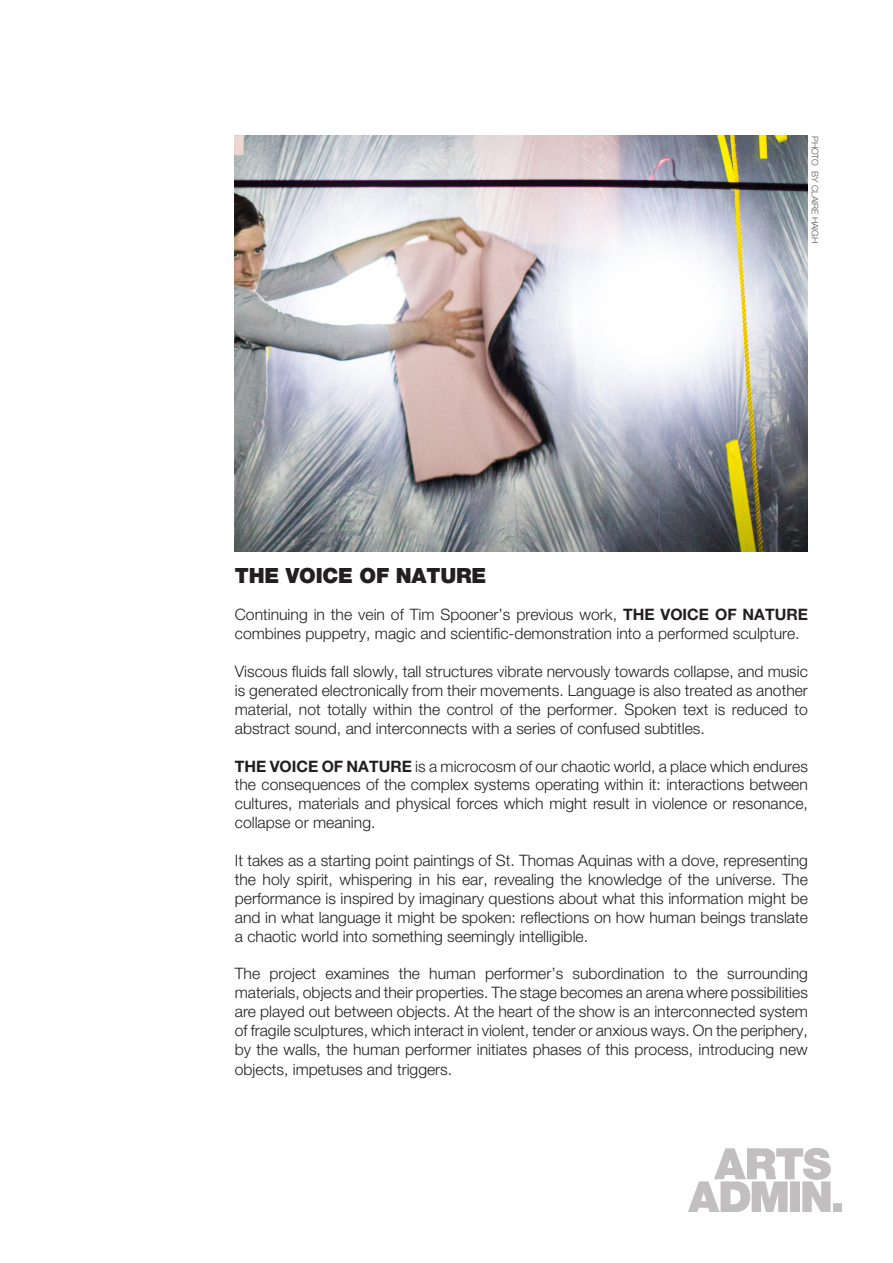
<style>
.page{position:relative;width:893px;height:1263px;background:#fff}
.page>*{position:absolute;margin:0;border:0;box-sizing:border-box;transform-origin:0 0}
.Project_Header1{font:900 21px "Helvetica Neue CELT";letter-spacing:-.01em;color:#231f20}
.Intro_Body{font:300 15.75px/18.9px "Helvetica Neue CELT";color:#231f20;text-align:justify}
.Project_Header2{font:300 9px "Helvetica Neue CELT";letter-spacing:-.01em;color:#57585a}
.s1{font-weight:700}
</style>
<div class="page">
<img style="left:689px;top:1148px;width:153px;height:63px">
<img style="left:235px;top:135px;width:573px;height:417px">
<p class="Project_Header2" style="left:821px;top:136px;width:109px;rotate:90deg">PHOTO BY CLAIRE HAIGH</p>
<p class="Project_Header1" style="left:235px;top:563px;width:253px">THE VOICE OF NATURE</p>
<p class="Intro_Body" style="left:235px;top:605px;width:575px">Continuing in the vein of Tim Spooner’s previous work, <span class="s1">THE VOICE OF NATURE </span>combines puppetry, magic and scientific-demonstration into a performed sculpture.</p>
<p class="Intro_Body" style="left:235px;top:662px;width:575px">Viscous fluids fall slowly, tall structures vibrate nervously towards collapse, and music is generated electronically from their movements. Language is also treated as another material, not totally within the control of the performer. Spoken text is reduced to abstract sound, and interconnects with a series of confused subtitles.</p>
<p class="Intro_Body" style="left:235px;top:756px;width:575px"><span class="s1">THE VOICE OF NATURE</span> is a microcosm of our chaotic world, a place which endures the consequences of the complex systems operating within it: interactions between cultures, materials and physical forces which might result in violence or resonance, collapse or meaning.</p>
<p class="Intro_Body" style="left:235px;top:851px;width:575px">It takes as a starting point paintings of St. Thomas Aquinas with a dove, representing the holy spirit, whispering in his ear, revealing the knowledge of the universe. The performance is inspired by imaginary questions about what this information might be and in what language it might be spoken: reflections on how human beings translate a chaotic world into something seemingly intelligible.</p>
<p class="Intro_Body" style="left:235px;top:964px;width:575px">The project examines the human performer’s subordination to the surrounding materials, objects and their properties. The stage becomes an arena where possibilities are played out between objects. At the heart of the show is an interconnected system of fragile sculptures, which interact in violent, tender or anxious ways. On the periphery, by the walls, the human performer initiates phases of this process, introducing new objects, impetuses and triggers.</p>
</div>
